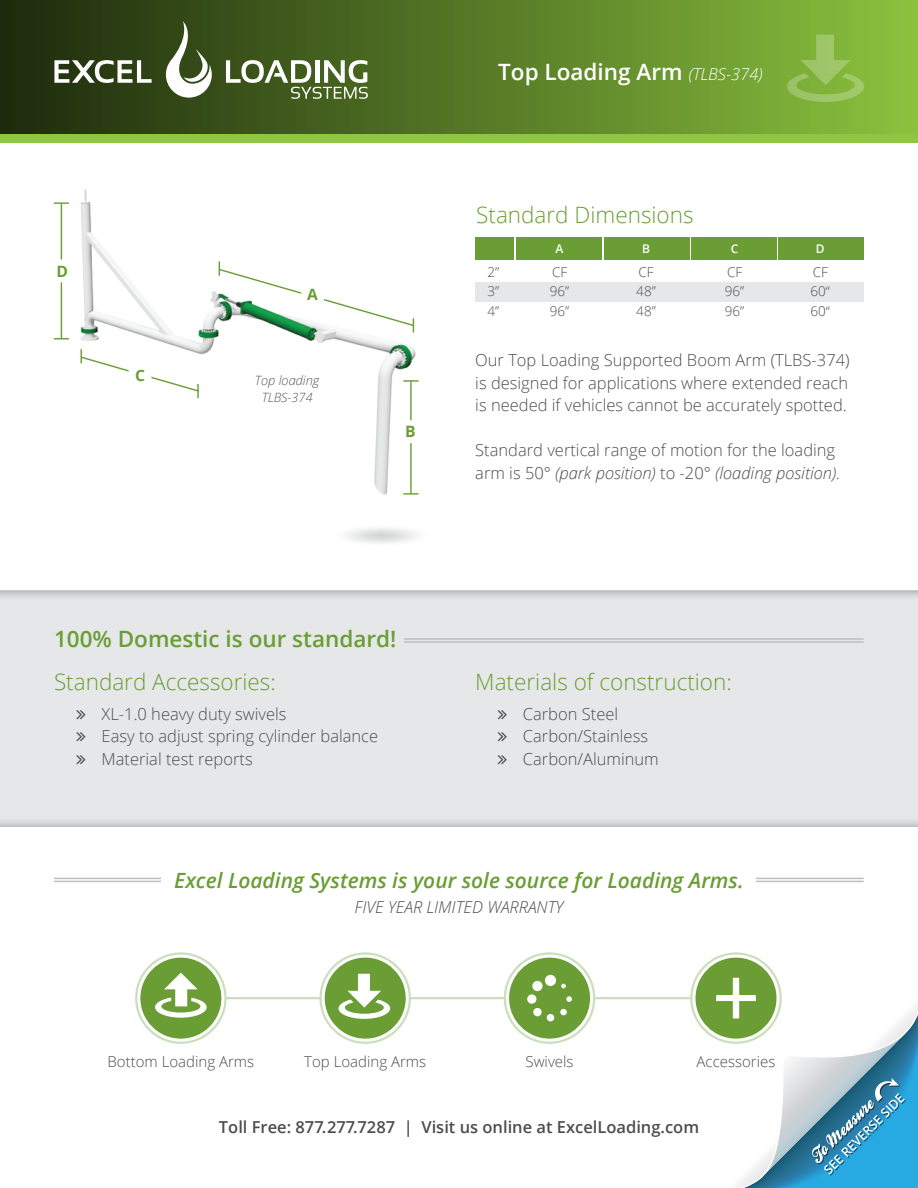
<style>
.page{position:relative;width:918px;height:1188px;background:#fff}
.page>*{position:absolute;margin:0;border:0;box-sizing:border-box;transform-origin:0 0}
.t1{font:300 22.5px "Open Sans";color:#6a9e35}
.t2{font:600 22.5px "Open Sans";color:#6a9e35}
.t3{font:600 22.5px "Open Sans";color:#fff}
.t4{font:italic 600 21px "Open Sans";color:#6a9e35}
.t5{font:300 16.5px/22.5px "Open Sans";color:#4d4d4f}
.t6{font:600 16.5px "Open Sans";color:#4d4d4f}
.t7{font:italic 300 16.5px "Open Sans";color:#4d4d4f}
.t8{font:700 15.6px "Open Sans";color:#6a9e35}
.t9{font:300 15px "Open Sans";color:#4d4d4f}
.t10{font:300 13.5px "Open Sans";color:#4d4d4f}
.t11{font:italic 300 12.75px/17.1px "Open Sans";color:#58595b;text-align:center}
.t12{font:600 12px "Open Sans";color:#fff}
.s1{font-weight:300;font-style:italic;font-size:16.5px}
.s2{font-style:italic}
</style>
<div class="page">
<img style="left:53px;top:189px;width:366px;height:306px">
<svg style="left:218px;top:261px;width:197px;height:72px"></svg>
<svg style="left:79px;top:349px;width:122px;height:49px"></svg>
<hr style="left:410px;top:381px;width:2px;height:113px;background:#6a9e35">
<svg style="left:404px;top:380px;width:14px;height:2px"></svg>
<svg style="left:404px;top:493px;width:14px;height:2px"></svg>
<div style="left:403px;top:420px;width:29px;height:23px;background:#fff"></div>
<hr style="left:61px;top:203px;width:1px;height:136px;background:#6a9e35">
<svg style="left:54px;top:202px;width:15px;height:2px"></svg>
<svg style="left:54px;top:338px;width:15px;height:1px"></svg>
<div style="left:53px;top:260px;width:29px;height:22px;background:#fff"></div>
<div style="left:475px;top:282px;width:389px;height:19px;background:#e6e7e8"></div>
<div style="left:475px;top:238px;width:39px;height:22px;background:#6a9e35"></div>
<div style="left:516px;top:238px;width:86px;height:22px;background:#6a9e35"></div>
<div style="left:604px;top:238px;width:85px;height:22px;background:#6a9e35"></div>
<div style="left:691px;top:238px;width:86px;height:22px;background:#6a9e35"></div>
<div style="left:779px;top:238px;width:85px;height:22px;background:#6a9e35"></div>
<div style="left:0;top:0;width:918px;height:142px;background:#8dc63f"></div>
<div style="left:0;top:0;width:918px;height:133px;background:linear-gradient(to right,#1d2a0d,#8ac23e)"></div>
<svg style="left:787px;top:35px;width:77px;height:67px"></svg>
<svg style="left:54px;top:60px;width:98px;height:23px;background:#838d75"></svg>
<svg style="left:226px;top:60px;width:142px;height:39px;background:#7a8d62"></svg>
<svg style="left:166px;top:21px;width:46px;height:77px;background:#798766"></svg>
<svg style="left:597px;top:877px;width:267px;height:123px"></svg>
<svg style="left:663px;top:910px;width:255px;height:278px"></svg>
<div style="left:0;top:591px;width:918px;height:236px;background:#e6e7e8"></div>
<svg style="left:0;top:591px;width:918px;height:6px"></svg>
<svg style="left:0;top:821px;width:918px;height:6px"></svg>
<hr style="left:404px;top:641px;width:460px;height:2px;background:#bcbec0">
<hr style="left:404px;top:638px;width:460px;height:2px;background:#bcbec0">
<svg style="left:761px;top:1032px;width:146px;height:146px"></svg>
<div style="left:135px;top:952px;width:92px;height:92px;border:10px solid #cbdfbc;border-radius:50%"></div>
<div style="left:137px;top:955px;width:87px;height:87px;border:6px solid #fff;border-radius:50%"></div>
<div style="left:140px;top:958px;width:81px;height:81px;background:#6a9e35;border-radius:50%"></div>
<div style="left:319px;top:952px;width:92px;height:92px;border:10px solid #cbdfbc;border-radius:50%"></div>
<div style="left:322px;top:955px;width:87px;height:87px;border:6px solid #fff;border-radius:50%"></div>
<div style="left:325px;top:958px;width:81px;height:81px;background:#6a9e35;border-radius:50%"></div>
<svg style="left:155px;top:973px;width:52px;height:45px"></svg>
<svg style="left:339px;top:974px;width:51px;height:45px"></svg>
<hr style="left:225px;top:997px;width:96px;height:2px;background:#cbdfbc">
<hr style="left:409px;top:997px;width:97px;height:2px;background:#cbdfbc">
<hr style="left:54px;top:878px;width:810px;height:1px;background:#bcbec0">
<hr style="left:54px;top:881px;width:810px;height:1px;background:#bcbec0">
<div style="left:162px;top:868px;width:594px;height:67px;background:#fff"></div>
<div style="left:504px;top:952px;width:91px;height:92px;border:10px solid #cbdfbc;border-radius:50%"></div>
<div style="left:506px;top:955px;width:87px;height:87px;border:6px solid #fff;border-radius:50%"></div>
<div style="left:509px;top:958px;width:81px;height:81px;background:#6a9e35;border-radius:50%"></div>
<svg style="left:527px;top:975px;width:45px;height:46px"></svg>
<hr style="left:595px;top:997px;width:97px;height:2px;background:#cbdfbc">
<div style="left:690px;top:952px;width:92px;height:92px;border:10px solid #cbdfbc;border-radius:50%"></div>
<div style="left:693px;top:955px;width:87px;height:87px;border:6px solid #fff;border-radius:50%"></div>
<div style="left:696px;top:958px;width:81px;height:81px;background:#6a9e35;border-radius:50%"></div>
<svg style="left:716px;top:978px;width:40px;height:41px"></svg>
<svg style="left:333px;top:524px;width:97px;height:22px"></svg>
<p class="t8" style="left:56px;top:260px;width:13px">D</p>
<p class="t8" style="left:135px;top:364px;width:11px">C</p>
<p class="t8" style="left:307px;top:284px;width:12px">A</p>
<p class="t11" style="left:255px;top:371px;width:66px">Top loading<br>TLBS-374</p>
<p class="t8" style="left:405px;top:421px;width:12px">B</p>
<h1 class="t2" style="left:54px;top:623px;width:344px">100% Domestic is our standard!</h1>
<h1 class="t1" style="left:54px;top:666px;width:223px">Standard Accessories:</h1>
<p class="t5" style="left:102px;top:702px;width:278px">XL-1.0 heavy duty swivels<br>Easy to adjust spring cylinder balance<br>Material test reports</p>
<h1 class="t3" style="left:498px;top:56px;width:266px">Top Loading Arm <span class="s1">(TLBS-374)</span></h1>
<h1 class="t1" style="left:476px;top:199px;width:219px">Standard Dimensions</h1>
<p class="t12" style="left:556px;top:240px;width:9px">A</p>
<p class="t12" style="left:642px;top:240px;width:9px">B</p>
<p class="t12" style="left:731px;top:240px;width:9px">C</p>
<p class="t12" style="left:816px;top:240px;width:10px">D</p>
<p class="t10" style="left:487px;top:263px;width:13px">2”</p>
<p class="t10" style="left:552px;top:263px;width:17px">CF</p>
<p class="t10" style="left:638px;top:263px;width:17px">CF</p>
<p class="t10" style="left:727px;top:263px;width:17px">CF</p>
<p class="t10" style="left:813px;top:263px;width:17px">CF</p>
<p class="t10" style="left:487px;top:282px;width:13px">3”</p>
<p class="t10" style="left:550px;top:282px;width:21px">96”</p>
<p class="t10" style="left:636px;top:282px;width:21px">48”</p>
<p class="t10" style="left:725px;top:282px;width:21px">96”</p>
<p class="t10" style="left:811px;top:282px;width:21px">60“</p>
<p class="t10" style="left:487px;top:302px;width:13px">4”</p>
<p class="t10" style="left:550px;top:302px;width:21px">96”</p>
<p class="t10" style="left:636px;top:302px;width:21px">48”</p>
<p class="t10" style="left:725px;top:302px;width:21px">96”</p>
<p class="t10" style="left:811px;top:302px;width:21px">60“</p>
<p class="t5" style="left:475px;top:349px;width:376px;text-align:justify">Our Top Loading Supported Boom Arm (TLBS-374) is designed for applications where extended reach is needed if vehicles cannot be accurately spotted.</p>
<p class="t5" style="left:475px;top:439px;width:366px">Standard vertical range of motion for the loading arm is 50° <span class="s2">(park position)</span> to -20° <span class="s2">(loading position).</span></p>
<h1 class="t1" style="left:475px;top:666px;width:258px">Materials of construction:</h1>
<p class="t5" style="left:523px;top:702px;width:137px">Carbon Steel<br>Carbon/Stainless<br>Carbon/Aluminum</p>
<p class="t4" style="left:174px;top:866px;width:571px">Excel Loading Systems is your sole source for Loading Arms.</p>
<p class="t7" style="left:355px;top:895px;width:210px">FIVE YEAR LIMITED WARRANTY</p>
<p class="t9" style="left:108px;top:1052px;width:148px">Bottom Loading Arms</p>
<p class="t9" style="left:304px;top:1052px;width:123px">Top Loading Arms</p>
<p class="t9" style="left:526px;top:1052px;width:49px">Swivels</p>
<p class="t9" style="left:697px;top:1052px;width:80px">Accessories</p>
<p class="t6" style="left:219px;top:1116px;width:482px">Toll Free: 877.277.7287 | Visit us online at ExcelLoading.com</p>
</div>
